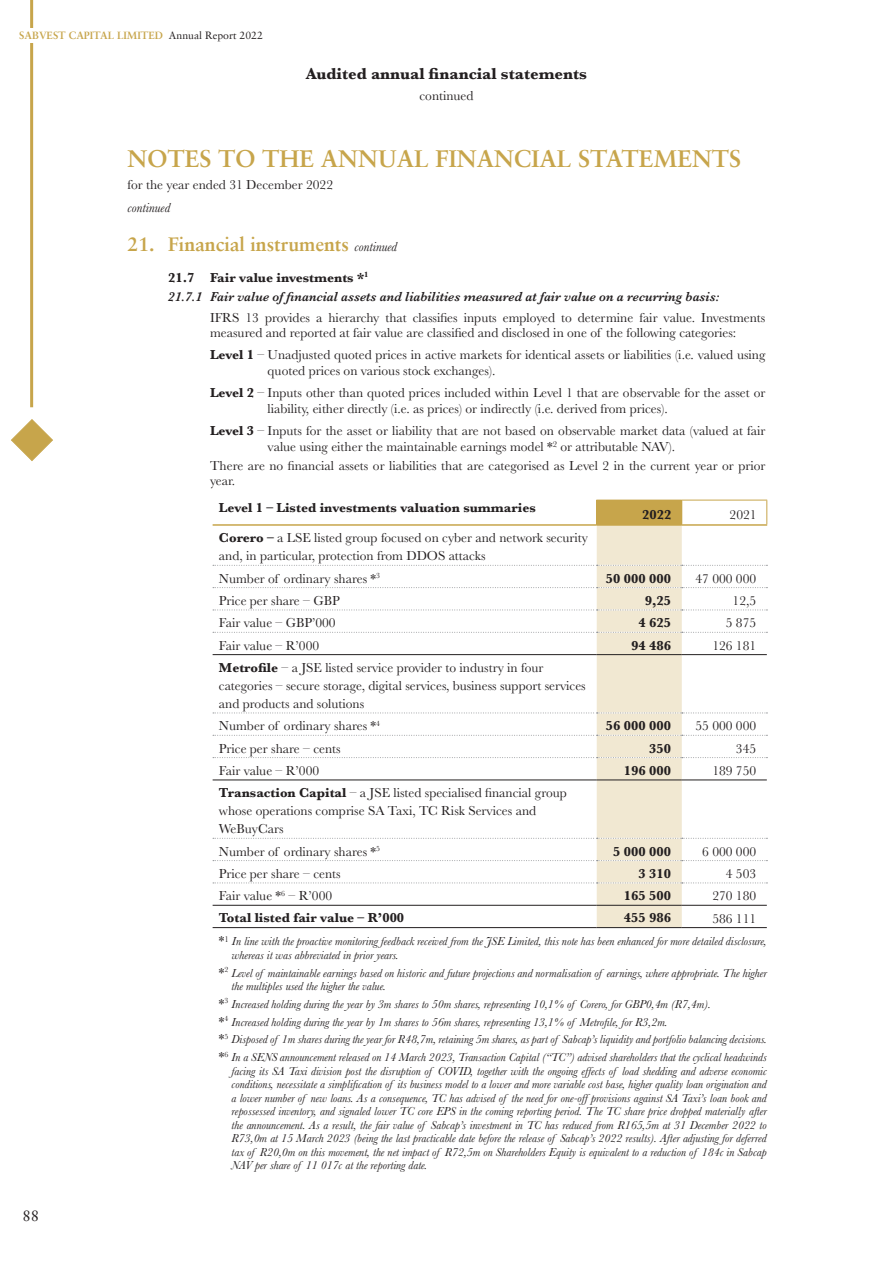
<style>
.page{position:relative;width:893px;height:1263px;background:#fff}
.page>*{position:absolute;margin:0;border:0;box-sizing:border-box;transform-origin:0 0}
.t1{font:700 24px "Sabon";color:#c7a54b}
.t2{font:700 19.5px "Sabon";color:#c7a54b}
.t3{font:700 16.5px "Baskerville";color:#231f20}
.t4{font:15px "Sabon";color:#231f20}
.t5{font:13.5px/18px "Baskerville";color:#231f20}
.t6{font:700 13.5px "Baskerville";color:#231f20}
.t7{font:italic 600 13.5px/19.2px "Baskerville";color:#231f20}
.t8{font:italic 13.5px "Baskerville";color:#231f20}
.t9{font:italic 12px/13.5px "Baskerville";color:#231f20}
.t10{font:700 10.5px "Sabon";color:#c7a54b}
.s1{font-weight:400;color:#231f20}
.s2{font-family:"Baskerville";font-weight:400;font-style:italic;font-size:13.5px;color:#231f20}
.s3{font-weight:700;font-style:normal}
.s4{font-weight:700}
.s5{font-style:normal;font-size:13.5px}
</style>
<div class="page">
<hr style="left:30px;top:0;width:3px;height:407px;background:#c7a54b">
<svg style="left:11px;top:419px;width:42px;height:42px"></svg>
<div style="left:16px;top:28px;width:247px;height:15px;background:#fff"></div>
<hr style="left:213px;top:927px;width:384px;height:1px;background:#231f20">
<hr style="left:597px;top:927px;width:85px;height:1px;background:#231f20">
<hr style="left:682px;top:927px;width:85px;height:1px;background:#231f20">
<svg style="left:213px;top:500px;width:554px;height:427px"></svg>
<p class="t10" style="left:19px;top:28px;width:245px">SABVEST CAPITAL LIMITED <span class="s1">Annual Report 2022</span></p>
<h3 class="t3" style="left:306px;top:62px;width:282px">Audited annual financial statements</h3>
<p class="t5" style="left:419px;top:86px;width:56px">continued</p>
<h1 class="t1" style="left:128px;top:144px;width:615px">NOTES TO THE ANNUAL FINANCIAL STATEMENTS</h1>
<p class="t5" style="left:128px;top:176px;width:207px">for the year ended 31 December 2022</p>
<p class="t8" style="left:128px;top:198px;width:44px">continued</p>
<p class="t4" style="left:22px;top:1207px;width:18px">88</p>
<h2 class="t2" style="left:128px;top:232px;width:271px">21. Financial instruments <span class="s2">continued</span></h2>
<p class="t7" style="left:168px;top:268px;width:553px"><span class="s3">21.7 Fair value investments *</span><sup>1<br></sup>21.7.1 Fair value of financial assets and liabilities measured at fair value on a recurring basis:</p>
<p class="t5" style="left:210px;top:311px;width:557px;line-height:15px">IFRS 13 provides a hierarchy that classifies inputs employed to determine fair value. Investments measured and reported at fair value are classified and disclosed in one of the following categories:</p>
<p class="t5" style="left:268px;top:347px;width:499px;line-height:15.8px;text-indent:-58px"><span class="s4">Level 1</span> – Unadjusted quoted prices in active markets for identical assets or liabilities (i.e. valued using quoted prices on various stock exchanges).</p>
<p class="t5" style="left:268px;top:385px;width:499px;line-height:15.8px;text-indent:-58px"><span class="s4">Level 2</span> – Inputs other than quoted prices included within Level 1 that are observable for the asset or liability, either directly (i.e. as prices) or indirectly (i.e. derived from prices).</p>
<p class="t5" style="left:268px;top:423px;width:499px;line-height:15.8px;text-indent:-58px"><span class="s4">Level 3</span> – Inputs for the asset or liability that are not based on observable market data (valued at fair value using either the maintainable earnings model *<sup>2</sup> or attributable NAV).</p>
<p class="t5" style="left:210px;top:458px;width:557px;line-height:15px">There are no financial assets or liabilities that are categorised as Level 2 in the current year or prior year.</p>
<p class="t6" style="left:219px;top:498px;width:318px">Level 1 – Listed investments valuation summaries</p>
<p class="t6" style="left:642px;top:505px;width:31px">2022</p>
<p class="t5" style="left:730px;top:505px;width:28px">2021</p>
<p class="t5" style="left:219px;top:529px;width:370px"><span class="s4">Corero –</span> a LSE listed group focused on cyber and network security and, in particular, protection from DDOS attacks</p>
<p class="t5" style="left:219px;top:569px;width:163px">Number of ordinary shares *<sup>3</sup></p>
<p class="t6" style="left:606px;top:569px;width:67px">50 000 000</p>
<p class="t5" style="left:695px;top:569px;width:62px">47 000 000</p>
<p class="t5" style="left:219px;top:592px;width:122px">Price per share – GBP</p>
<p class="t6" style="left:645px;top:591px;width:28px">9,25</p>
<p class="t5" style="left:733px;top:592px;width:25px">12,5</p>
<p class="t5" style="left:219px;top:614px;width:118px">Fair value – GBP’000</p>
<p class="t6" style="left:638px;top:613px;width:34px">4 625</p>
<p class="t5" style="left:726px;top:614px;width:32px">5 875</p>
<p class="t5" style="left:219px;top:636px;width:102px">Fair value – R’000</p>
<p class="t6" style="left:631px;top:636px;width:41px">94 486</p>
<p class="t5" style="left:712px;top:636px;width:45px">126 181</p>
<p class="t5" style="left:219px;top:659px;width:368px"><span class="s4">Metrofile</span> – a JSE listed service provider to industry in four categories – secure storage, digital services, business support services and products and solutions</p>
<p class="t5" style="left:219px;top:717px;width:163px">Number of ordinary shares *<sup>4</sup></p>
<p class="t6" style="left:606px;top:716px;width:67px">56 000 000</p>
<p class="t5" style="left:695px;top:717px;width:62px">55 000 000</p>
<p class="t5" style="left:219px;top:739px;width:123px">Price per share – cents</p>
<p class="t6" style="left:649px;top:739px;width:23px">350</p>
<p class="t5" style="left:736px;top:739px;width:22px">345</p>
<p class="t5" style="left:219px;top:762px;width:102px">Fair value – R’000</p>
<p class="t6" style="left:624px;top:761px;width:49px">196 000</p>
<p class="t5" style="left:712px;top:762px;width:45px">189 750</p>
<p class="t5" style="left:219px;top:784px;width:349px"><span class="s4">Transaction Capital</span> – a JSE listed specialised financial group whose operations comprise SA Taxi, TC Risk Services and<br>WeBuyCars</p>
<p class="t5" style="left:219px;top:842px;width:163px">Number of ordinary shares *<sup>5</sup></p>
<p class="t6" style="left:613px;top:842px;width:59px">5 000 000</p>
<p class="t5" style="left:702px;top:842px;width:55px">6 000 000</p>
<p class="t5" style="left:219px;top:865px;width:123px">Price per share – cents</p>
<p class="t6" style="left:638px;top:864px;width:34px">3 310</p>
<p class="t5" style="left:726px;top:865px;width:32px">4 503</p>
<p class="t5" style="left:219px;top:887px;width:115px">Fair value *<sup>6</sup> – R’000</p>
<p class="t6" style="left:624px;top:886px;width:49px">165 500</p>
<p class="t5" style="left:712px;top:887px;width:45px">270 180</p>
<p class="t6" style="left:219px;top:909px;width:187px">Total listed fair value – R’000</p>
<p class="t6" style="left:624px;top:909px;width:49px">455 986</p>
<p class="t5" style="left:712px;top:909px;width:45px">586 111</p>
<p class="t9" style="left:232px;top:935px;width:536px;text-indent:-13px"><span class="s5">*</span><sup>1</sup> In line with the proactive monitoring feedback received from the JSE Limited, this note has been enhanced for more detailed disclosure, whereas it was abbreviated in prior years.</p>
<p class="t9" style="left:232px;top:966px;width:537px;text-indent:-13px"><span class="s5">*</span><sup>2</sup> Level of maintainable earnings based on historic and future projections and normalisation of earnings, where appropriate. The higher the multiples used the higher the value.</p>
<p class="t9" style="left:219px;top:995px;width:549px;line-height:17.7px"><span class="s5">*</span><sup>3</sup> Increased holding during the year by 3m shares to 50m shares, representing 10,1% of Corero, for GBP0,4m (R7,4m).<br><span class="s5">*</span><sup>4</sup> Increased holding during the year by 1m shares to 56m shares, representing 13,1% of Metrofile, for R3,2m.<br><span class="s5">*</span><sup>5</sup> Disposed of 1m shares during the year for R48,7m, retaining 5m shares, as part of Sabcap’s liquidity and portfolio balancing decisions. <span class="s5">*</span><sup>6</sup> In a SENS announcement released on 14 March 2023, Transaction Capital (“TC”) advised shareholders that the cyclical headwinds</p>
<p class="t9" style="left:232px;top:1064px;width:537px;text-align:justify">facing its SA Taxi division post the disruption of COVID, together with the ongoing effects of load shedding and adverse economic conditions, necessitate a simplification of its business model to a lower and more variable cost base, higher quality loan origination and a lower number of new loans. As a consequence, TC has advised of the need for one-offprovisions against SA Taxi’s loan book and repossessed inventory, and signaled lower TC core EPS in the coming reporting period. The TC share price dropped materially after the announcement. As a result, the fair value of Sabcap’s investment in TC has reduced from R165,5m at 31 December 2022 to R73,0m at 15 March 2023 (being the last practicable date before the release of Sabcap’s 2022 results). After adjusting for deferred tax of R20,0m on this movement, the net impact of R72,5m on Shareholders Equity is equivalent to a reduction of 184c in Sabcap NAV per share of 11 017c at the reporting date.</p>
</div>
